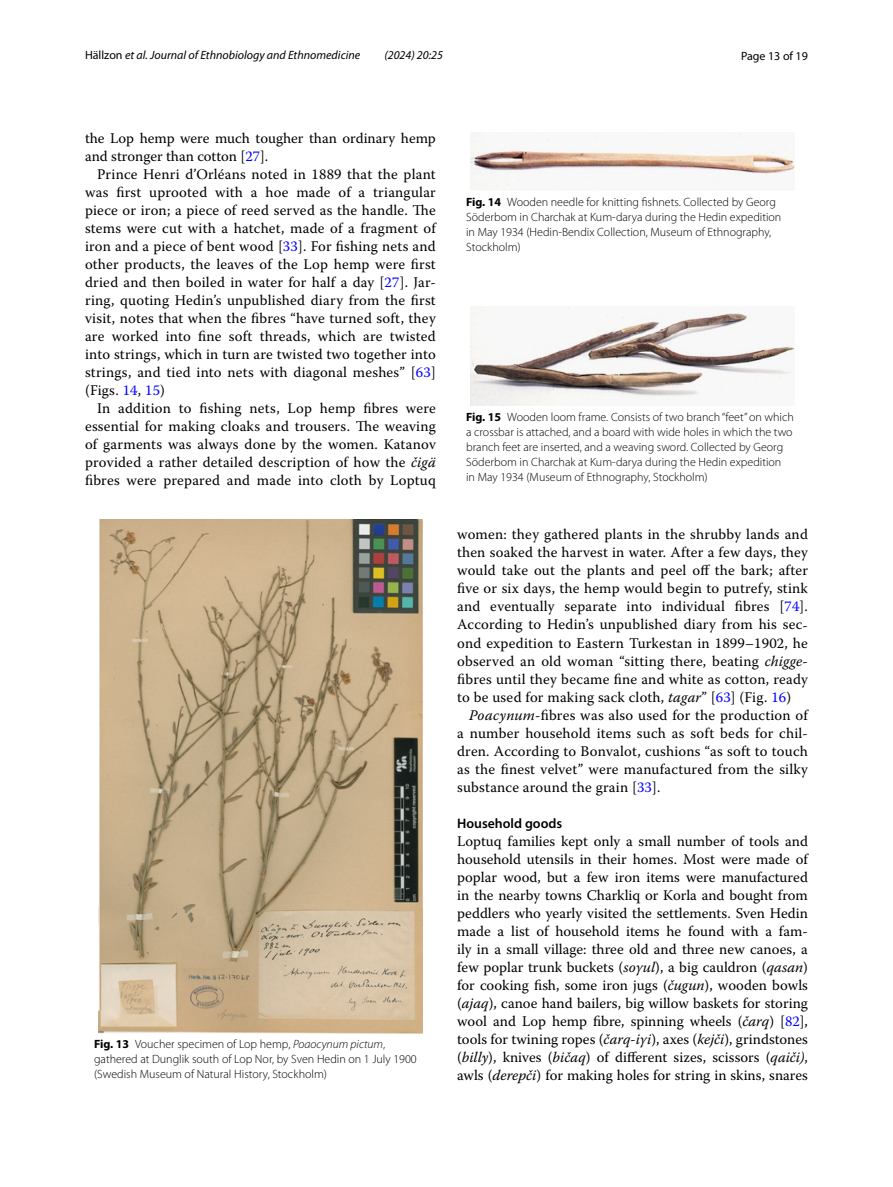
<style>
.page{position:relative;width:893px;height:1187px;background:#fff}
.page>*{position:absolute;margin:0;border:0;box-sizing:border-box;transform-origin:0 0}
.t1{font:14.7px/18px "Warnock Pro";letter-spacing:.01em;color:#000;text-align:justify}
.t2{font:600 13.8px "Myriad Pro";color:#000}
.t3{font:300 12px/15px "Myriad Pro";color:#000}
.t4{font:italic 12px "Myriad Pro";color:#000}
.t5{font:12px "Myriad Pro";color:#000}
.s1{font-style:normal}
.s2{color:#00f}
.s3{font-style:italic}
.s4{font-weight:700}
</style>
<div class="page">
<img style="left:99px;top:519px;width:323px;height:514px">
<img style="left:471px;top:133px;width:323px;height:57px">
<img style="left:471px;top:307px;width:323px;height:98px">
<p class="t4" style="left:85px;top:48px;width:277px"><span class="s1">Hällzon</span> et al. Journal of Ethnobiology and Ethnomedicine</p>
<p class="t4" style="left:384px;top:48px;width:60px">(2024) 20:25</p>
<p class="t5" style="left:741px;top:48px;width:68px">Page 13 of 19</p>
<p class="t1" style="left:85px;top:128px;width:352px">the Lop hemp were much tougher than ordinary hemp and stronger than cotton [<span class="s2">27</span>].</p>
<p class="t1" style="left:85px;top:164px;width:352px;text-indent:12px">Prince Henri d’Orléans noted in 1889 that the plant was first uprooted with a hoe made of a triangular piece or iron; a piece of reed served as the handle. The stems were cut with a hatchet, made of a fragment of iron and a piece of bent wood [<span class="s2">33</span>]. For fishing nets and other products, the leaves of the Lop hemp were first dried and then boiled in water for half a day [<span class="s2">27</span>]. Jar&shy;ring, quoting Hedin’s unpublished diary from the first visit, notes that when the fibres “have turned soft, they are worked into fine soft threads, which are twisted into strings, which in turn are twisted two together into strings, and tied into nets with diagonal meshes” [<span class="s2">63</span>] (Figs. <span class="s2">14</span>, <span class="s2">15</span>)</p>
<p class="t1" style="left:85px;top:398px;width:352px;text-indent:12px">In addition to fishing nets, Lop hemp fibres were essential for making cloaks and trousers. The weaving of garments was always done by the women. Katanov provided a rather detailed description of how the <span class="s3">čigä </span>fibres were prepared and made into cloth by Loptuq</p>
<p class="t3" style="left:94px;top:1036px;width:324px"><span class="s4">Fig. 13</span> Voucher specimen of Lop hemp, <span class="s3">Poaocynum pictum</span>, gathered at Dunglik south of Lop Nor, by Sven Hedin on 1 July 1900 (Swedish Museum of Natural History, Stockholm)</p>
<p class="t3" style="left:466px;top:194px;width:317px"><span class="s4">Fig. 14</span> Wooden needle for knitting fishnets. Collected by Georg Söderbom in Charchak at Kum-darya during the Hedin expedition in May 1934 (Hedin-Bendix Collection, Museum of Ethnography, Stockholm)</p>
<p class="t3" style="left:466px;top:409px;width:329px"><span class="s4">Fig. 15</span> Wooden loom frame. Consists of two branch “feet” on which a crossbar is attached, and a board with wide holes in which the two branch feet are inserted, and a weaving sword. Collected by Georg Söderbom in Charchak at Kum-darya during the Hedin expedition<br>in May 1934 (Museum of Ethnography, Stockholm)</p>
<p class="t1" style="left:457px;top:525px;width:352px">women: they gathered plants in the shrubby lands and then soaked the harvest in water. After a few days, they would take out the plants and peel off the bark; after five or six days, the hemp would begin to putrefy, stink and eventually separate into individual fibres [<span class="s2">74</span>].<br>According to Hedin’s unpublished diary from his sec&shy;ond expedition to Eastern Turkestan in 1899–1902, he observed an old woman “sitting there, beating <span class="s3">chigge&shy;</span>fibres until they became fine and white as cotton, ready to be used for making sack cloth, <span class="s3">tagar</span>” [<span class="s2">63</span>] (Fig. <span class="s2">16</span>)</p>
<p class="t1" style="left:457px;top:705px;width:352px;text-indent:12px"><span class="s3">Poacynum</span>-fibres was also used for the production of a number household items such as soft beds for chil&shy;dren. According to Bonvalot, cushions “as soft to touch as the finest velvet” were manufactured from the silky substance around the grain [<span class="s2">33</span>].</p>
<p class="t2" style="left:457px;top:814px;width:107px">Household goods</p>
<p class="t1" style="left:457px;top:831px;width:352px">Loptuq families kept only a small number of tools and household utensils in their homes. Most were made of poplar wood, but a few iron items were manufactured in the nearby towns Charkliq or Korla and bought from peddlers who yearly visited the settlements. Sven Hedin made a list of household items he found with a fam&shy;ily in a small village: three old and three new canoes, a few poplar trunk buckets (<span class="s3">soγul</span>), a big cauldron (<span class="s3">qasan</span>) for cooking fish, some iron jugs (<span class="s3">čugun</span>), wooden bowls (<span class="s3">ajaq</span>), canoe hand bailers, big willow baskets for storing wool and Lop hemp fibre, spinning wheels (<span class="s3">čarq</span>) [<span class="s2">82</span>], tools for twining ropes (<span class="s3">čarq-iγi</span>), axes (<span class="s3">kejči</span>), grindstones (<span class="s3">billy</span>), knives (<span class="s3">bičaq</span>) of different sizes, scissors (<span class="s3">qaiči)</span>, awls (<span class="s3">derepči</span>) for making holes for string in skins, snares</p>
</div>
